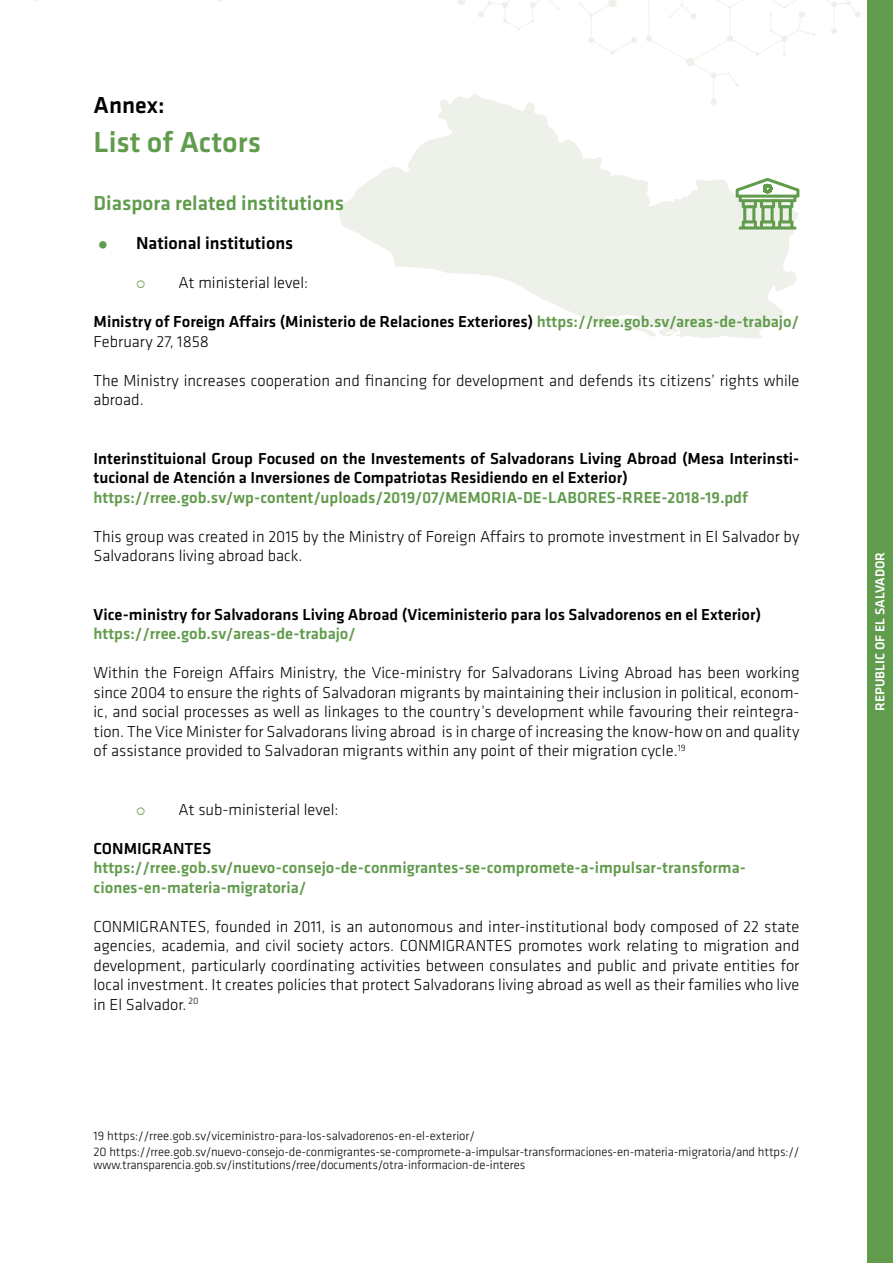
<style>
.page{position:relative;width:893px;height:1263px;background:#fff}
.page>*{position:absolute;margin:0;border:0;box-sizing:border-box;transform-origin:0 0}
.t1{font:500 30px "Klavika";color:#619b4c}
.t2{font:500 24px "Klavika";color:#000}
.t3{font:500 21px "Klavika";color:#619b4c}
.t4{font:500 18px "Klavika";color:#000}
.t5{font:300 16.5px/19.5px "Klavika";color:#000}
.t6{font:500 16.5px/19.5px "Klavika";color:#000}
.t7{font:500 16.5px/19.5px "Klavika";color:#619b4c}
.t8{font:500 13.5px "Klavika";color:#fff}
.t9{font:300 12.75px/15.6px "Klavika";letter-spacing:-.01em;color:#000}
.s1{color:#619b4c}
.s2{font-weight:300}
</style>
<div class="page">
<div style="left:867px;top:0;width:26px;height:1263px;background:#619b4c"></div>
<svg style="left:578px;top:0;width:59px;height:54px"></svg>
<svg style="left:457px;top:0;width:102px;height:30px"></svg>
<svg style="left:646px;top:0;width:215px;height:93px"></svg>
<svg style="left:339px;top:93px;width:458px;height:246px;fill:#edf1e9"></svg>
<svg style="left:736px;top:178px;width:63px;height:52px"></svg>
<h2 class="t2" style="left:94px;top:88px;width:73px">Annex:</h2>
<h1 class="t1" style="left:94px;top:121px;width:169px">List of Actors</h1>
<p class="t3" style="left:94px;top:189px;width:252px">Diaspora related institutions</p>
<p class="t4" style="left:94px;top:231px;width:201px"><span class="s1">•</span> National institutions</p>
<p class="t5" style="left:179px;top:273px;width:131px">At ministerial level:</p>
<p class="t6" style="left:94px;top:311px;width:707px">Ministry of Foreign Affairs (Ministerio de Relaciones Exteriores) <span class="s1">https://rree.gob.sv/areas-de-trabajo/<br></span><span class="s2">February 27, 1858</span></p>
<p class="t5" style="left:94px;top:370px;width:707px">The Ministry increases cooperation and financing for development and defends its citizens’ rights while abroad.</p>
<p class="t6" style="left:94px;top:448px;width:707px">Interinstituional Group Focused on the Investements of Salvadorans Living Abroad (Mesa Interinsti&shy;tucional de Atención a Inversiones de Compatriotas Residiendo en el Exterior)</p>
<p class="t7" style="left:94px;top:487px;width:656px">https://rree.gob.sv/wp-content/uploads/2019/07/MEMORIA-DE-LABORES-RREE-2018-19.pdf</p>
<p class="t5" style="left:94px;top:526px;width:707px">This group was created in 2015 by the Ministry of Foreign Affairs to promote investment in El Salvador by<br>Salvadorans living abroad back.</p>
<p class="t6" style="left:94px;top:604px;width:669px">Vice-ministry for Salvadorans Living Abroad (Viceministerio para los Salvadorenos en el Exterior)</p>
<p class="t7" style="left:94px;top:623px;width:264px">https://rree.gob.sv/areas-de-trabajo/</p>
<p class="t5" style="left:94px;top:663px;width:707px;text-align:justify">Within the Foreign Affairs Ministry, the Vice-ministry for Salvadorans Living Abroad has been working since 2004 to ensure the rights of Salvadoran migrants by maintaining their inclusion in political, econom&shy;ic, and social processes as well as linkages to the country’s development while favouring their reintegra&shy;tion. The Vice Minister for Salvadorans living abroad is in charge of increasing the know-how on and quality of assistance provided to Salvadoran migrants within any point of their migration cycle.<sup>19</sup></p>
<p class="t5" style="left:179px;top:799px;width:161px">At sub-ministerial level:</p>
<p class="t6" style="left:94px;top:838px;width:119px">CONMIGRANTES</p>
<p class="t7" style="left:94px;top:857px;width:654px">https://rree.gob.sv/nuevo-consejo-de-conmigrantes-se-compromete-a-impulsar-transforma&shy;ciones-en-materia-migratoria/</p>
<p class="t5" style="left:94px;top:916px;width:707px;text-align:justify">CONMIGRANTES, founded in 2011, is an autonomous and inter-institutional body composed of 22 state agencies, academia, and civil society actors. CONMIGRANTES promotes work relating to migration and development, particularly coordinating activities between consulates and public and private entities for local investment. It creates policies that protect Salvadorans living abroad as well as their families who live in El Salvador. <sup>20</sup></p>
<p class="t9" style="left:94px;top:1128px;width:707px">19 https://rree.gob.sv/viceministro-para-los-salvadorenos-en-el-exterior/<br>20 https://rree.gob.sv/nuevo-consejo-de-conmigrantes-se-compromete-a-impulsar-transformaciones-en-materia-migratoria/and https://</p>
<p class="t9" style="left:94px;top:1157px;width:433px">www.transparencia.gob.sv/institutions/rree/documents/otra-informacion-de-interes</p>
<p class="t8" style="left:871px;top:711px;width:161px;rotate:-90deg">REPUBLIC OF EL SALVADOR</p>
</div>
